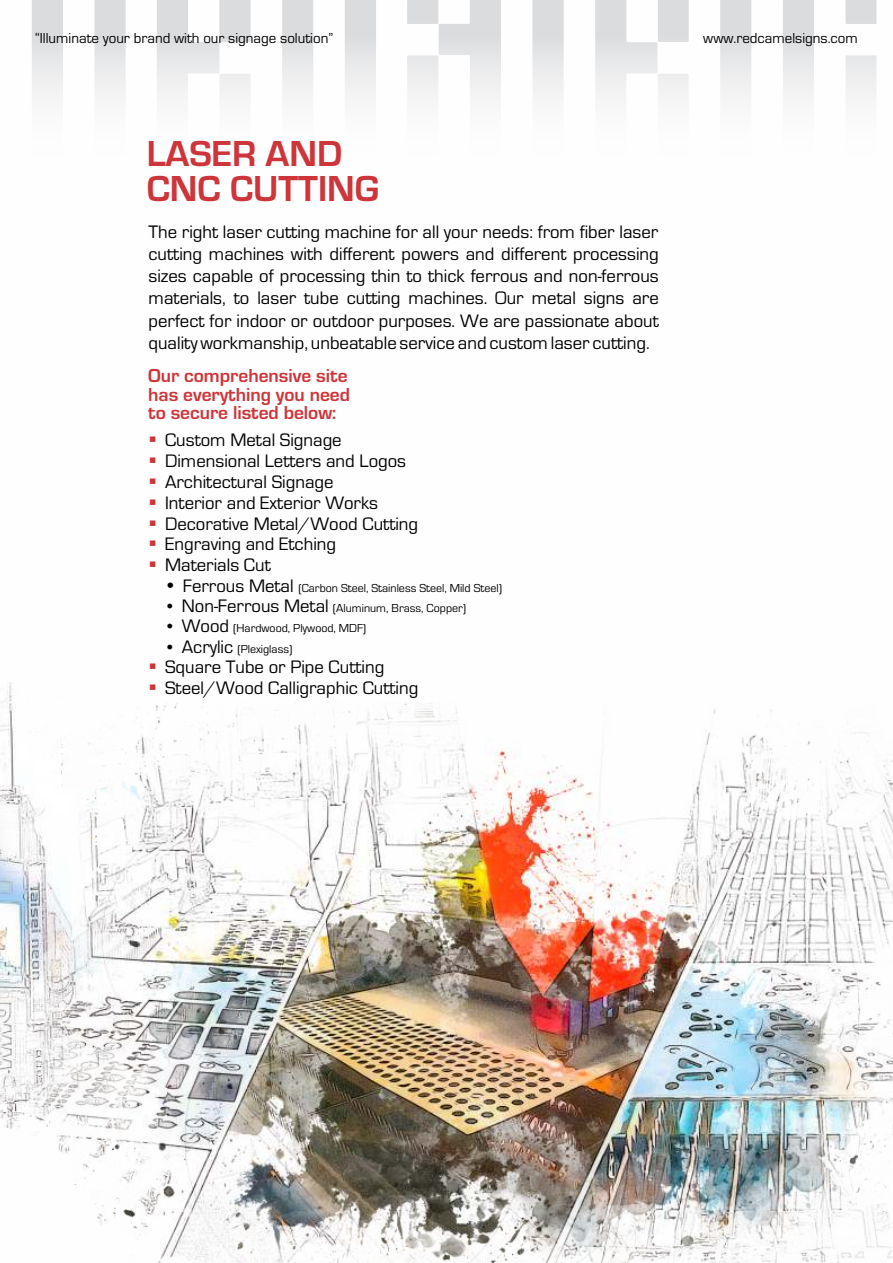
<style>
.page{position:relative;width:893px;height:1263px;background:#fff}
.page>*{position:absolute;margin:0;border:0;box-sizing:border-box;transform-origin:0 0}
.t1{font:700 37.5px/34.8px "Eurostile";color:#cd353a}
.t2{font:700 19.5px/18.1px "Eurostile";color:#cd353a}
.t3{font:18.75px/22.2px "Eurostile";color:#000;text-align:justify}
.t4{font:15px "Eurostile";color:#000}
.t5{font:12px/20.1px "Eurostile";color:#000}
.s1{color:#cd353a}
.s2{font-size:18.75px}
</style>
<div class="page">
<img style="left:0;top:703px;width:893px;height:560px">
<svg style="left:32px;top:0;width:844px;height:100px"></svg>
<p class="t4" style="left:35px;top:33px;width:300px">“Illuminate your brand with our signage solution”</p>
<p class="t4" style="left:703px;top:33px;width:156px">www.redcamelsigns.com</p>
<h1 class="t1" style="left:147px;top:140px;width:234px">LASER AND<br>CNC CUTTING</h1>
<p class="t3" style="left:149px;top:222px;width:512px">The right laser cutting machine for all your needs: from fiber laser cutting machines with different powers and different processing sizes capable of processing thin to thick ferrous and non-ferrous materials, to laser tube cutting machines. Our metal signs are perfect for indoor or outdoor purposes. We are passionate about quality workmanship, unbeatable service and custom laser cutting.</p>
<p class="t2" style="left:148px;top:369px;width:203px">Our comprehensive site has everything you need to secure listed below:</p>
<p class="t3" style="left:149px;top:431px;width:195px"><span class="s1">▪</span> Custom Metal Signage</p>
<p class="t3" style="left:149px;top:452px;width:259px"><span class="s1">▪</span> Dimensional Letters and Logos</p>
<p class="t3" style="left:149px;top:472px;width:187px"><span class="s1">▪</span> Architectural Signage</p>
<p class="t3" style="left:149px;top:493px;width:231px"><span class="s1">▪</span> Interior and Exterior Works</p>
<p class="t3" style="left:149px;top:514px;width:271px"><span class="s1">▪</span> Decorative Metal/Wood Cutting</p>
<p class="t3" style="left:149px;top:535px;width:189px"><span class="s1">▪</span> Engraving and Etching</p>
<p class="t3" style="left:149px;top:556px;width:124px"><span class="s1">▪</span> Materials Cut</p>
<p class="t5" style="left:182px;top:579px;width:322px"><span class="s2">Ferrous Metal</span> (Carbon Steel, Stainless Steel, Mild Steel)<br><span class="s2">Non-Ferrous Metal</span> (Aluminum, Brass, Copper)<br><span class="s2">Wood</span> (Hardwood, Plywood, MDF)<br><span class="s2">Acrylic</span> (Plexiglass)</p>
<p class="t3" style="left:149px;top:658px;width:237px"><span class="s1">▪</span> Square Tube or Pipe Cutting</p>
<p class="t3" style="left:149px;top:679px;width:271px"><span class="s1">▪</span> Steel/Wood Calligraphic Cutting</p>
</div>
